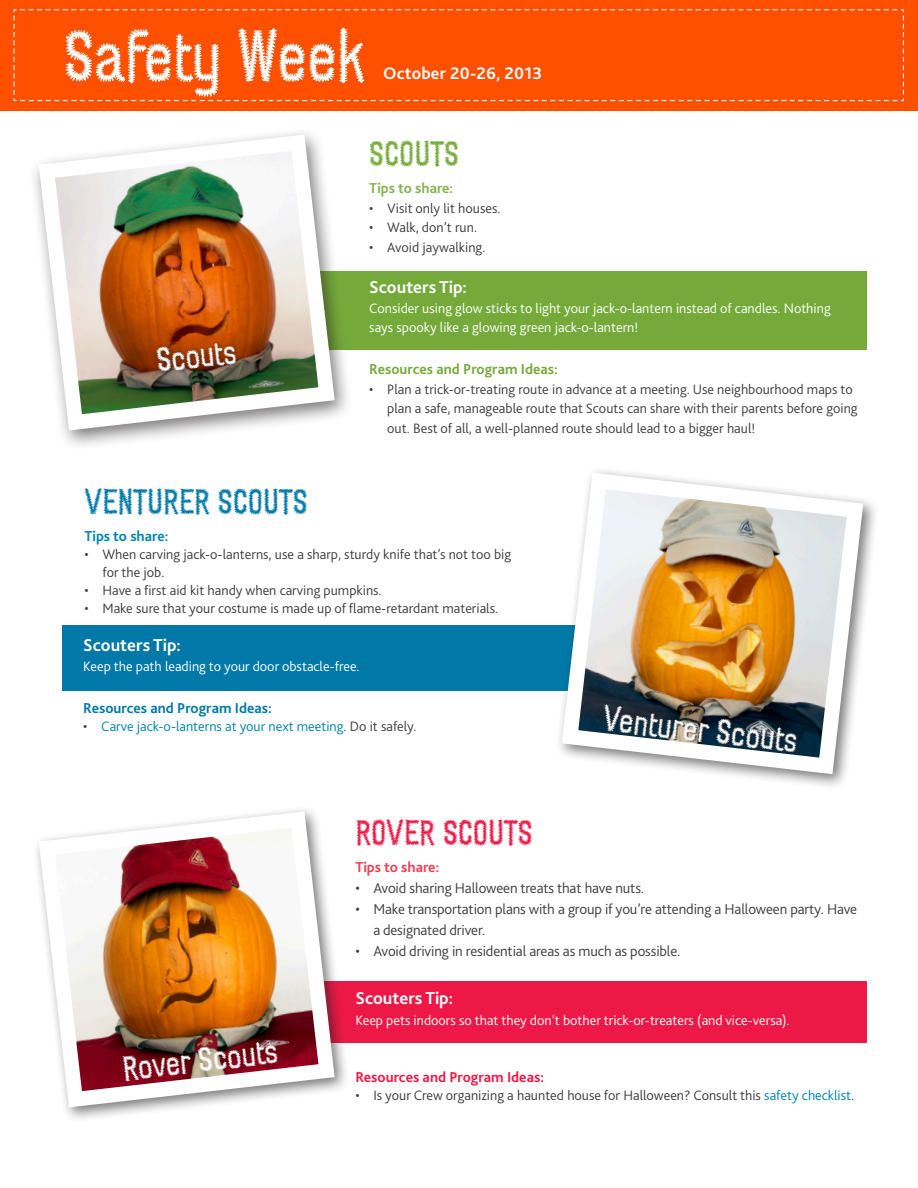
<style>
.page{position:relative;width:918px;height:1188px;background:#fff}
.page>*{position:absolute;margin:0;border:0;box-sizing:border-box;transform-origin:0 0}
.t1{font:72.75px "Conference Call BH Line Two";color:#fff}
.t2{font:35.7px "Conference Call BH Line Two";color:#0078a8}
.t3{font:35.7px "Conference Call BH Line Two";color:#fff}
.t4{font:35.7px "Conference Call BH Line Two";color:#ed1845}
.t5{font:35.7px "Conference Call BH Line Two";color:#75aa3a}
.t6{font:34.95px "Conference Call BH Line Two";color:#fff}
.t7{font:700 18px "Bliss 2";color:#fff}
.t8{font:700 17.55px "Bliss 2";letter-spacing:.01em;color:#fff}
.bullets{font:300 15px/21px "Bliss 2";letter-spacing:-.01em;color:#3e3e3f}
.t9{font:700 15px "Bliss 2";color:#75aa3a}
.t10{font:700 15px "Bliss 2";color:#0078a8}
.t11{font:700 15px "Bliss 2";color:#ed1845}
.t12{font:700 15px "Bliss 2";color:#84b24f}
.t13{font:700 15px "Bliss 2";color:#ee3d53}
.t14{font:700 15px "Bliss 2";color:#0084b1}
.bullets-2{font:300 14.25px/19.5px "Bliss 2";color:#3e3e3f}
.t15{font:300 14.25px/19.5px "Bliss 2";color:#fff}
.bullets-3{font:300 14.25px "Bliss 2";color:#0084b1}
.s1{color:#3e3e3f}
.s2{color:#0084b1}
</style>
<div class="page">
<div style="left:0;top:0;width:918px;height:110px;background:#ff5000"></div>
<svg style="left:13px;top:9px;width:891px;height:93px"></svg>
<div style="left:84px;top:271px;width:783px;height:78px;background:#75aa3a"></div>
<div style="left:29px;top:126px;width:325px;height:325px;background:#231f20;opacity:.6"></div>
<img style="left:31px;top:126px;width:312px;height:313px">
<div style="left:153px;top:340px;width:88px;height:37px;background:#231f20;opacity:.75"></div>
<div style="left:62px;top:625px;width:646px;height:66px;background:#0078a8"></div>
<svg style="left:559px;top:470px;width:313px;height:312px"></svg>
<div style="left:606px;top:706px;width:192px;height:47px;background:#231f20;opacity:.75"></div>
<div style="left:221px;top:981px;width:646px;height:61px;background:#ed1845"></div>
<div style="left:32px;top:805px;width:318px;height:318px;background:#231f20;opacity:.6"></div>
<svg style="left:32px;top:805px;width:311px;height:311px"></svg>
<p class="t1" style="left:64px;top:10px;width:302px">Safety Week</p>
<p class="t8" style="left:383px;top:62px;width:160px">October 20-26, 2013</p>
<p class="t5" style="left:369px;top:131px;width:91px">SCOUTS</p>
<p class="t12" style="left:369px;top:179px;width:85px">Tips to share:</p>
<p class="bullets-2" style="left:369px;top:198px;width:133px">• Visit only lit houses.</p>
<p class="bullets-2" style="left:369px;top:217px;width:109px">• Walk, don’t run.</p>
<p class="bullets-2" style="left:369px;top:237px;width:118px">• Avoid jaywalking.</p>
<p class="t6" style="left:154px;top:338px;width:81px;rotate:-7deg">Scouts</p>
<p class="t7" style="left:369px;top:276px;width:99px">Scouters Tip:</p>
<p class="t15" style="left:369px;top:298px;width:463px">Consider using glow sticks to light your jack-o-lantern instead of candles. Nothing says spooky like a glowing green jack-o-lantern!</p>
<p class="t9" style="left:369px;top:360px;width:190px">Resources and Program Ideas:</p>
<p class="bullets-2" style="left:387px;top:379px;width:472px;text-indent:-18px">• Plan a trick-or-treating route in advance at a meeting. Use neighbourhood maps to plan a safe, manageable route that Scouts can share with their parents before going out. Best of all, a well-planned route should lead to a bigger haul!</p>
<p class="t2" style="left:84px;top:478px;width:225px">VENTURER SCOUTS</p>
<p class="t14" style="left:84px;top:526px;width:85px">Tips to share:</p>
<p class="bullets-2" style="left:102px;top:544px;width:410px;line-height:18px;text-indent:-18px">• When carving jack-o-lanterns, use a sharp, sturdy knife that’s not too big for the job.</p>
<p class="bullets-2" style="left:84px;top:580px;width:299px">• Have a first aid kit handy when carving pumpkins.</p>
<p class="bullets-2" style="left:84px;top:598px;width:415px">• Make sure that your costume is made up of flame-retardant materials.</p>
<p class="t7" style="left:83px;top:634px;width:99px">Scouters Tip:</p>
<p class="t15" style="left:83px;top:656px;width:278px">Keep the path leading to your door obstacle-free.</p>
<p class="t10" style="left:83px;top:699px;width:190px">Resources and Program Ideas:</p>
<p class="bullets-3" style="left:83px;top:718px;width:335px"><span class="s1">•</span> Carve jack-o-lanterns at your next meeting<span class="s1">. Do it safely.</span></p>
<p class="t3" style="left:606px;top:696px;width:197px;rotate:6deg">Venturer Scouts</p>
<p class="t4" style="left:355px;top:810px;width:179px">ROVER SCOUTS</p>
<p class="t13" style="left:355px;top:858px;width:85px">Tips to share:</p>
<p class="bullets" style="left:355px;top:877px;width:290px">• Avoid sharing Halloween treats that have nuts.</p>
<p class="bullets" style="left:373px;top:898px;width:485px;text-indent:-18px">• Make transportation plans with a group if you’re attending a Halloween party. Have a designated driver.</p>
<p class="bullets" style="left:355px;top:940px;width:327px">• Avoid driving in residential areas as much as possible.</p>
<p class="t6" style="left:120px;top:1047px;width:157px;rotate:-7deg">Rover Scouts</p>
<p class="t7" style="left:355px;top:987px;width:99px">Scouters Tip:</p>
<p class="t15" style="left:355px;top:1010px;width:436px">Keep pets indoors so that they don’t bother trick-or-treaters (and vice-versa).</p>
<p class="t11" style="left:355px;top:1068px;width:190px">Resources and Program Ideas:</p>
<p class="bullets-2" style="left:355px;top:1085px;width:500px">• Is your Crew organizing a haunted house for Halloween? Consult this <span class="s2">safety checklist</span>.</p>
</div>
